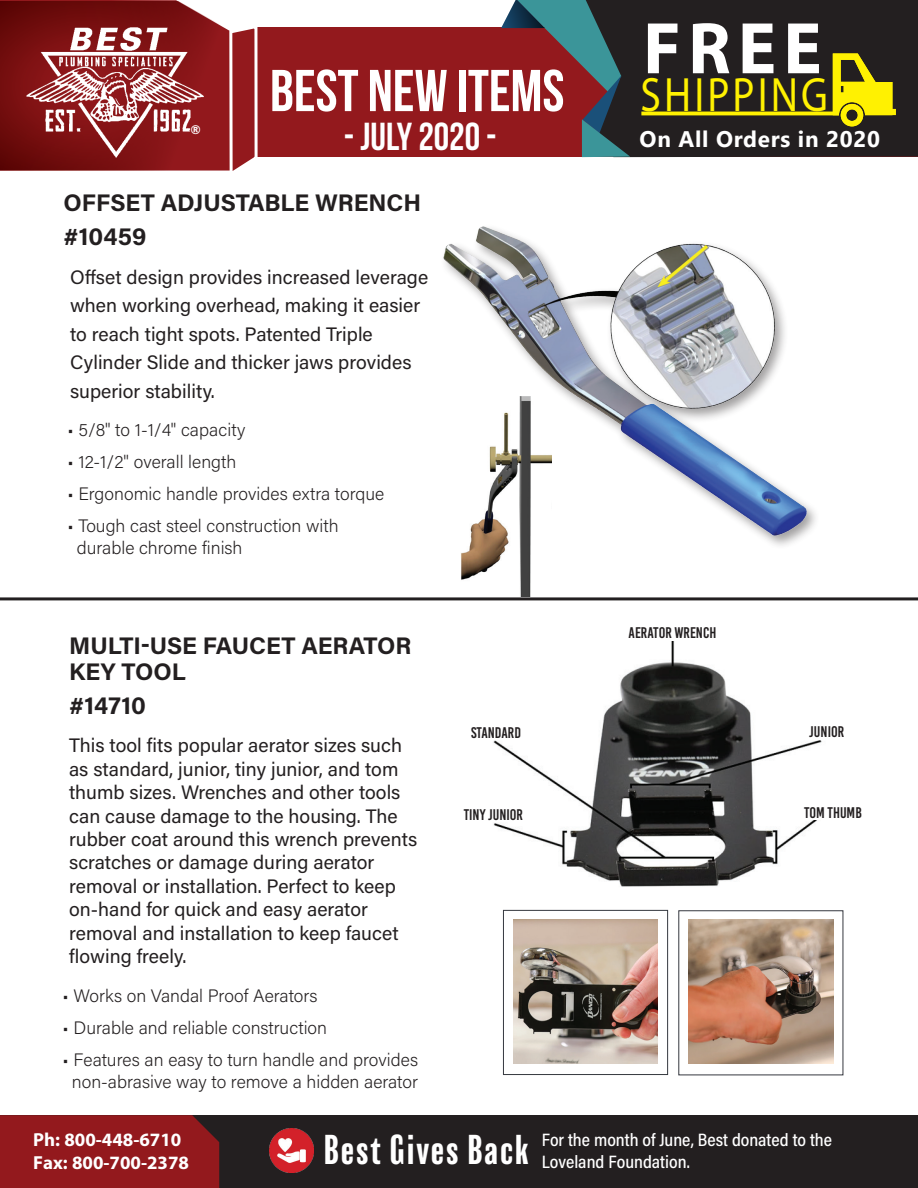
<style>
.page{position:relative;width:918px;height:1188px;background:#fff}
.page>*{position:absolute;margin:0;border:0;box-sizing:border-box;transform-origin:0 0}
.t1{font:700 73.8px "Myriad Pro";color:#fff}
.t2{font:58.95px "Bebas Neue";color:#fff}
.t3{font:48.45px "Myriad Pro";letter-spacing:.075em;color:#fff101;scale:.86 1}
.t4{font:39px "Bebas Neue";color:#fff}
.t5{font:condensed 38.4px "Balboa";letter-spacing:.06em;color:#fff}
.t6{font:24px/25.5px "Acumin Variable Concept";letter-spacing:.035em;color:#231f20}
.t7{font:700 22.5px "Segoe UI";letter-spacing:.03em;color:#fff}
.t8{font:19.5px/23.4px "Acumin Variable Concept";letter-spacing:.02em;color:#231f20}
.t9{font:700 18.9px/23.1px "Myriad Pro";color:#fff}
.t10{font:18px/21.6px "Acumin Variable Concept";letter-spacing:.005em;color:#231f20;text-align:center}
.t11{font:18px/21.6px "Acumin Variable Concept";letter-spacing:-.05em;color:#fff}
.t12{font:15.45px "Bebas Kai";color:#231f20}
.t13{font:700 15px "Segoe UI";color:#fff}
</style>
<div class="page">
<img style="left:461px;top:554px;width:70px;height:42px">
<div style="left:0;top:1115px;width:918px;height:73px;background:#231f20"></div>
<div style="left:0;top:1115px;width:219px;height:73px;background:#93191d"></div>
<div style="left:256px;top:28px;width:661px;height:129px;background:#93191d"></div>
<div style="left:630px;top:0;width:288px;height:157px;background:#231f20"></div>
<svg style="left:0;top:1px;width:259px;height:170px"></svg>
<img style="left:5px;top:23px;width:199px;height:142px">
<svg style="left:833px;top:53px;width:63px;height:73px;background:#9f950e"></svg>
<hr style="left:641px;top:112px;width:198px;height:3px;background:#fff101">
<svg style="left:501px;top:0;width:129px;height:157px"></svg>
<img style="left:269px;top:1128px;width:44px;height:44px">
<img style="left:513px;top:919px;width:145px;height:144px">
<img style="left:689px;top:919px;width:145px;height:144px">
<div style="left:503px;top:910px;width:165px;height:165px;border:1px solid #35383f"></div>
<div style="left:678px;top:910px;width:165px;height:165px;border:1px solid #35383f"></div>
<img style="left:493px;top:641px;width:329px;height:246px">
<div style="left:439px;top:724px;width:114px;height:16px;background:#fff"></div>
<div style="left:436px;top:806px;width:114px;height:16px;background:#fff"></div>
<div style="left:776px;top:803px;width:114px;height:17px;background:#fff"></div>
<div style="left:770px;top:723px;width:114px;height:17px;background:#fff"></div>
<hr style="left:0;top:597px;width:918px;height:3px;background:#231f20">
<img style="left:443px;top:226px;width:373px;height:328px">
<p class="t13" style="left:189px;top:117px;width:15px">®</p>
<h1 class="t1" style="left:643px;top:0;width:180px">FREE</h1>
<h3 class="t3" style="left:641px;top:64px;width:219px">SHIPPING</h3>
<h2 class="t2" style="left:270px;top:58px;width:296px">BEST NEW ITEMS</h2>
<h3 class="t4" style="left:344px;top:115px;width:154px">- july 2020 -</h3>
<p class="t7" style="left:640px;top:117px;width:242px">On All Orders in 2020</p>
<p class="t6" style="left:64px;top:184px;width:359px;line-height:34.5px">OFFSET ADJUSTABLE WRENCH #10459</p>
<p class="t8" style="left:70px;top:262px;width:359px;line-height:28.5px">Offset design provides increased leverage when working overhead, making it easier to reach tight spots. Patented Triple Cylinder Slide and thicker jaws provides superior stability.</p>
<p class="t10" style="left:68px;top:418px;width:179px">• 5/8" to 1-1/4" capacity</p>
<p class="t10" style="left:68px;top:451px;width:170px">• 12-1/2" overall length</p>
<p class="t10" style="left:68px;top:483px;width:318px">• Ergonomic handle provides extra torque</p>
<p class="t10" style="left:77px;top:515px;width:263px;text-align:left;text-indent:-9px">• Tough cast steel construction with durable chrome finish</p>
<p class="t6" style="left:69px;top:632px;width:343px">MULTI-USE FAUCET AERATOR<br>KEY TOOL</p>
<p class="t6" style="left:69px;top:692px;width:77px">#14710</p>
<p class="t8" style="left:69px;top:733px;width:349px">This tool fits popular aerator sizes such as standard, junior, tiny junior, and tom thumb sizes. Wrenches and other tools can cause damage to the housing. The rubber coat around this wrench prevents scratches or damage during aerator removal or installation. Perfect to keep on-hand for quick and easy aerator removal and installation to keep faucet flowing freely.</p>
<p class="t10" style="left:63px;top:984px;width:256px">• Works on Vandal Proof Aerators</p>
<p class="t10" style="left:63px;top:1016px;width:266px">• Durable and reliable construction</p>
<p class="t10" style="left:63px;top:1048px;width:357px">• Features an easy to turn handle and provides non-abrasive way to remove a hidden aerator</p>
<p class="t12" style="left:471px;top:724px;width:51px">STANDARD</p>
<p class="t12" style="left:629px;top:625px;width:89px">AERATOR WRENCH</p>
<p class="t12" style="left:809px;top:723px;width:36px">JUNIOR</p>
<p class="t12" style="left:464px;top:806px;width:61px">TINY JUNIOR</p>
<p class="t12" style="left:804px;top:804px;width:59px">TOM THUMB</p>
<p class="t9" style="left:33px;top:1128px;width:157px">Ph: 800-448-6710<br>Fax: 800-700-2378</p>
<h3 class="t5" style="left:324px;top:1130px;width:206px">Best Gives Back</h3>
<p class="t11" style="left:542px;top:1128px;width:293px">For the month of June, Best donated to the<br>Loveland Foundation.</p>
</div>
